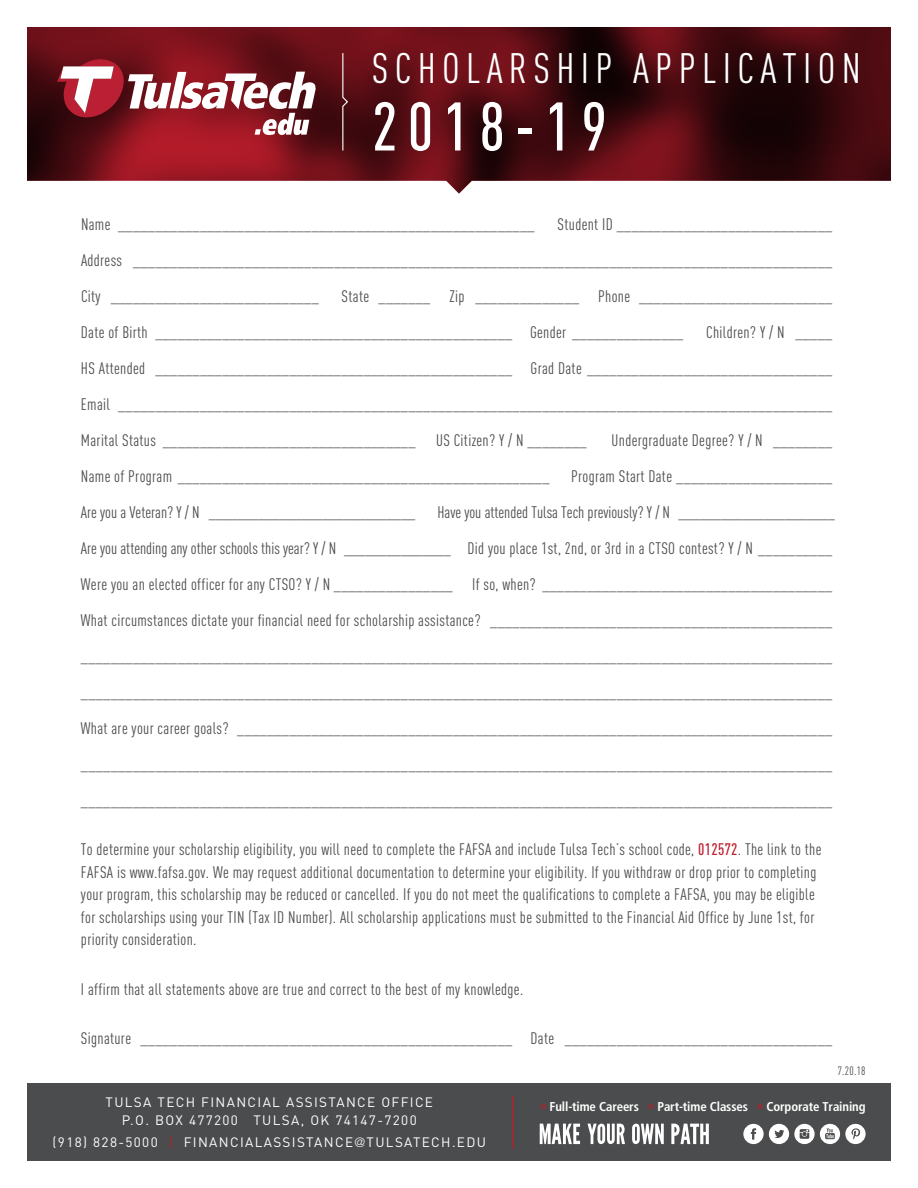
<style>
.page{position:relative;width:918px;height:1188px;background:#fff}
.page>*{position:absolute;margin:0;border:0;box-sizing:border-box;transform-origin:0 0}
.t1{font:500 67.5px "DIN Cond";letter-spacing:.15em;color:#fff}
.t2{font:42px "DIN Cond";letter-spacing:.15em;color:#fff}
.t3{font:16.5px/36px "DIN Cond";letter-spacing:.02em;color:#4b4c4d}
.t4{font:16.5px "DIN Cond";color:#4b4c4d}
.t5{font:13.5px/18px "DIN";letter-spacing:.1em;color:#fff;text-align:center}
.t6{font:700 condensed 12.75px "Frutiger";letter-spacing:-.01em;color:#fff}
.t7{font:12px "DIN Cond";color:#4b4c4d}
.s1{font-weight:500;color:#be1d2c}
.s2{color:#be1d2c}
.s3{font-family:"Frutiger";font-weight:300;font-stretch:condensed}
.s4{font-weight:400;font-stretch:normal;color:#be1d2c}
</style>
<div class="page">
<svg style="left:27px;top:27px;width:864px;height:167px;background:#622228"></svg>
<svg style="left:57px;top:59px;width:259px;height:76px"></svg>
<div style="left:27px;top:1084px;width:864px;height:77px;background:#4b4c4d"></div>
<hr style="left:512px;top:1096px;width:2px;height:53px;background:#be1d2c">
<svg style="left:743px;top:1124px;width:123px;height:20px"></svg>
<svg style="left:540px;top:1124px;width:40px;height:20px"></svg>
<svg style="left:588px;top:1124px;width:37px;height:20px"></svg>
<svg style="left:632px;top:1124px;width:32px;height:20px"></svg>
<svg style="left:671px;top:1124px;width:38px;height:20px"></svg>
<svg style="left:342px;top:52px;width:7px;height:100px"></svg>
<h2 class="t2" style="left:372px;top:44px;width:491px">SCHOLARSHIP APPLICATION</h2>
<h1 class="t1" style="left:372px;top:86px;width:237px">2018-19</h1>
<p class="t3" style="left:81px;top:206px;width:753px;text-align:justify;text-indent:477px">Student ID _____________________________ Address ______________________________________________________________________________________________ City ____________________________</p>
<p class="t3" style="left:81px;top:206px;width:455px">Name ________________________________________________________</p>
<p class="t3" style="left:81px;top:278px;width:753px;text-indent:261px">State _______ Zip ______________ Phone __________________________<br>Date of Birth ________________________________________________ Gender _______________</p>
<p class="t3" style="left:81px;top:314px;width:753px;text-align:justify;text-indent:625px">Children? Y / N _____ HS Attended ________________________________________________ Grad Date _________________________________ Email ________________________________________________________________________________________________ Marital Status __________________________________ US Citizen? Y / N ________</p>
<p class="t3" style="left:612px;top:422px;width:222px">Undergraduate Degree? Y / N ________</p>
<p class="t3" style="left:81px;top:458px;width:470px">Name of Program __________________________________________________</p>
<p class="t3" style="left:571px;top:458px;width:263px">Program Start Date _____________________</p>
<p class="t4" style="left:81px;top:503px;width:336px">Are you a Veteran? Y / N _____________________________</p>
<p class="t3" style="left:81px;top:494px;width:755px;text-indent:356px">Have you attended Tulsa Tech previously? Y / N ______________________ Are you attending any other schools this year? Y / N _______________ Did you place 1st, 2nd, or 3rd in a CTSO contest? Y / N __________ Were you an elected officer for any CTSO? Y / N ________________ If so, when? _______________________________________ What circumstances dictate your financial need for scholarship assistance? ______________________________________________ _____________________________________________________________________________________________________ _____________________________________________________________________________________________________ What are your career goals? ________________________________________________________________________________ _____________________________________________________________________________________________________ _____________________________________________________________________________________________________</p>
<p class="t3" style="left:81px;top:838px;width:742px;line-height:22.5px">To determine your scholarship eligibility, you will need to complete the FAFSA and include Tulsa Tech’s school code, <span class="s1">012572</span>. The link to the FAFSA is www.fafsa.gov. We may request additional documentation to determine your eligibility. If you withdraw or drop prior to completing your program, this scholarship may be reduced or cancelled. If you do not meet the qualifications to complete a FAFSA, you may be eligible for scholarships using your TIN (Tax ID Number). All scholarship applications must be submitted to the Financial Aid Office by June 1st, for priority consideration.</p>
<p class="t3" style="left:81px;top:971px;width:444px">I affirm that all statements above are true and correct to the best of my knowledge.</p>
<p class="t3" style="left:81px;top:1021px;width:753px">Signature __________________________________________________ Date ____________________________________</p>
<p class="t5" style="left:106px;top:1093px;width:329px">TULSA TECH FINANCIAL ASSISTANCE OFFICE<br>P.O. BOX 477200 TULSA, OK 74147-7200</p>
<p class="t5" style="left:53px;top:1133px;width:435px">(918) 828-5000 <span class="s2">|</span> FINANCIALASSISTANCE<span class="s3">@</span>TULSATECH.EDU</p>
<p class="t7" style="left:838px;top:1063px;width:29px">7.20.18</p>
<p class="t6" style="left:540px;top:1099px;width:327px"><span class="s4">»</span> Full-time Careers <span class="s4">»</span> Part-time Classes <span class="s4">»</span> Corporate Training</p>
</div>
